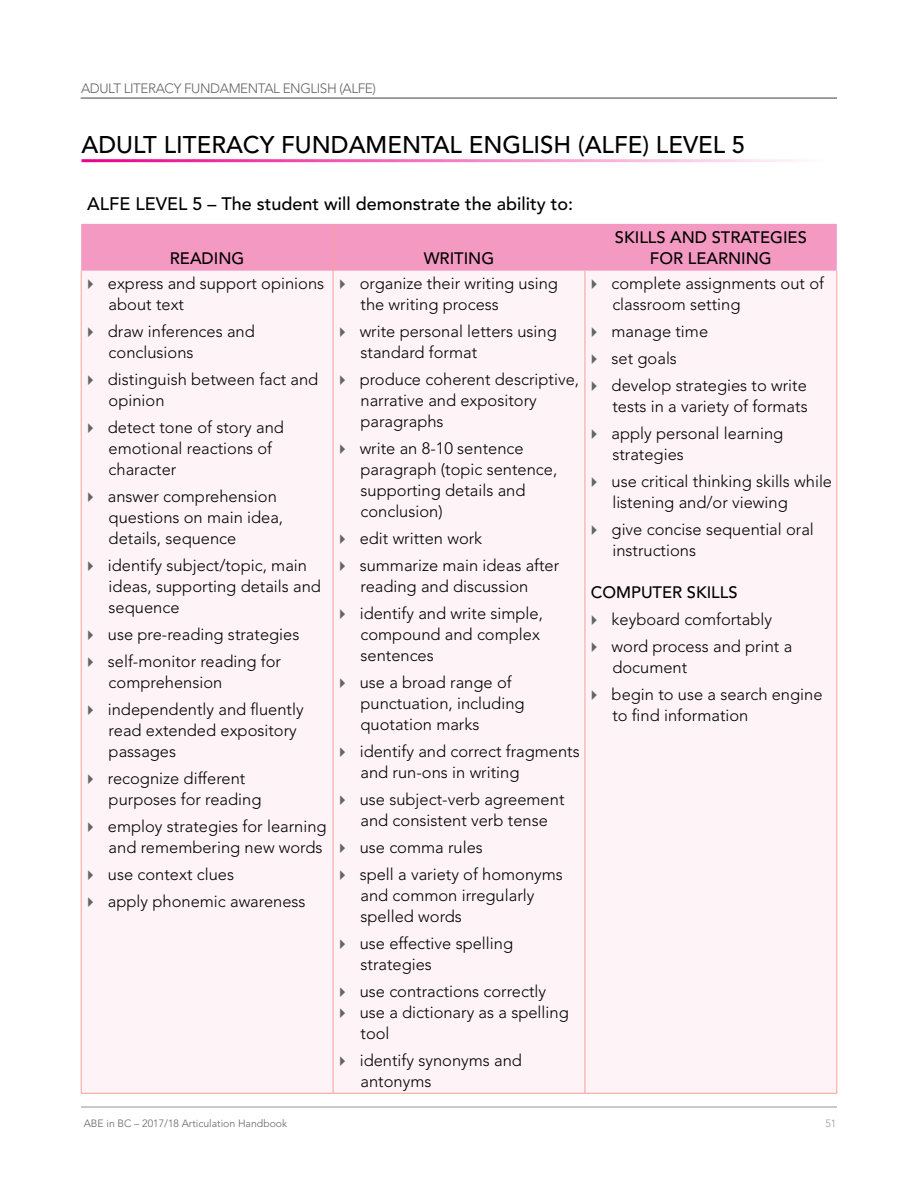
<style>
.page{position:relative;width:918px;height:1188px;background:#fff}
.page>*{position:absolute;margin:0;border:0;box-sizing:border-box;transform-origin:0 0}
.t1{font:500 24px "Avenir LT Std";color:#000}
.t2{font:500 18px "Avenir LT Std";color:#000}
.t3{font:300 16.5px/21px "Avenir LT Std";color:#000}
.t4{font:500 16.5px "Avenir LT Std";color:#000}
.t5{font:300 13.5px "Avenir LT Std";letter-spacing:-.03em;color:#636466}
.t6{font:300 10.5px "Avenir LT Std";color:#636466}
.t7{font:300 10.5px "Avenir LT Std";color:#939598}
</style>
<div class="page">
<hr style="left:81px;top:1107px;width:756px;height:1px;background:#939598">
<hr style="left:81px;top:98px;width:756px;height:1px;background:#000">
<hr style="left:81px;top:159px;width:756px;height:3px;background:#ec008c">
<div style="left:81px;top:224px;width:756px;height:47px;background:#f49ac2"></div>
<div style="left:82px;top:271px;width:755px;height:822px;background:#fef3f7"></div>
<hr style="left:333px;top:224px;width:1px;height:47px;background:#f7a193">
<hr style="left:81px;top:271px;width:1px;height:822px;background:#f7a193">
<hr style="left:333px;top:271px;width:1px;height:822px;background:#f7a193">
<hr style="left:585px;top:271px;width:1px;height:822px;background:#f7a193">
<hr style="left:837px;top:271px;width:1px;height:822px;background:#f7a193">
<hr style="left:81px;top:1093px;width:252px;height:1px;background:#f7a193">
<hr style="left:333px;top:1093px;width:252px;height:1px;background:#f7a193">
<hr style="left:585px;top:1093px;width:252px;height:1px;background:#f7a193">
<svg style="left:88px;top:279px;width:5px;height:10px"></svg>
<svg style="left:88px;top:327px;width:5px;height:10px"></svg>
<svg style="left:88px;top:375px;width:5px;height:10px"></svg>
<svg style="left:88px;top:423px;width:5px;height:10px"></svg>
<svg style="left:88px;top:492px;width:5px;height:10px"></svg>
<svg style="left:88px;top:561px;width:5px;height:10px"></svg>
<svg style="left:88px;top:630px;width:5px;height:10px"></svg>
<svg style="left:88px;top:657px;width:5px;height:10px"></svg>
<svg style="left:88px;top:705px;width:5px;height:10px"></svg>
<svg style="left:88px;top:774px;width:5px;height:10px"></svg>
<svg style="left:88px;top:822px;width:5px;height:10px"></svg>
<svg style="left:88px;top:870px;width:5px;height:10px"></svg>
<svg style="left:88px;top:897px;width:5px;height:10px"></svg>
<svg style="left:340px;top:279px;width:5px;height:10px"></svg>
<svg style="left:340px;top:327px;width:5px;height:10px"></svg>
<svg style="left:340px;top:375px;width:5px;height:10px"></svg>
<svg style="left:340px;top:444px;width:5px;height:10px"></svg>
<svg style="left:340px;top:534px;width:5px;height:10px"></svg>
<svg style="left:340px;top:561px;width:5px;height:10px"></svg>
<svg style="left:340px;top:609px;width:5px;height:10px"></svg>
<svg style="left:340px;top:678px;width:5px;height:10px"></svg>
<svg style="left:340px;top:747px;width:5px;height:10px"></svg>
<svg style="left:340px;top:795px;width:5px;height:10px"></svg>
<svg style="left:340px;top:843px;width:5px;height:10px"></svg>
<svg style="left:340px;top:870px;width:5px;height:10px"></svg>
<svg style="left:340px;top:939px;width:5px;height:10px"></svg>
<svg style="left:340px;top:987px;width:5px;height:10px"></svg>
<svg style="left:340px;top:1008px;width:5px;height:10px"></svg>
<svg style="left:340px;top:1056px;width:5px;height:10px"></svg>
<svg style="left:592px;top:279px;width:5px;height:10px"></svg>
<svg style="left:592px;top:327px;width:5px;height:10px"></svg>
<svg style="left:592px;top:354px;width:5px;height:10px"></svg>
<svg style="left:592px;top:381px;width:5px;height:10px"></svg>
<svg style="left:592px;top:429px;width:5px;height:10px"></svg>
<svg style="left:592px;top:477px;width:5px;height:10px"></svg>
<svg style="left:592px;top:525px;width:5px;height:10px"></svg>
<svg style="left:592px;top:615px;width:5px;height:10px"></svg>
<svg style="left:592px;top:642px;width:5px;height:10px"></svg>
<svg style="left:592px;top:690px;width:5px;height:10px"></svg>
<p class="t5" style="left:81px;top:80px;width:296px">ADULT LITERACY FUNDAMENTAL ENGLISH (ALFE)</p>
<h1 class="t1" style="left:81px;top:131px;width:665px">ADULT LITERACY FUNDAMENTAL ENGLISH (ALFE) LEVEL 5</h1>
<p class="t2" style="left:87px;top:194px;width:69px">ALFE LEVEL</p>
<p class="t2" style="left:193px;top:194px;width:382px">5 – THE STUDENT WILL DEMONSTRATE THE ABILITY TO:</p>
<p class="t4" style="left:170px;top:249px;width:22px">READING</p>
<p class="t4" style="left:424px;top:249px;width:26px">WRITING</p>
<p class="t3" style="left:108px;top:273px;width:218px">express and support opinions about text</p>
<p class="t3" style="left:108px;top:321px;width:149px">draw inferences and conclusions</p>
<p class="t3" style="left:108px;top:369px;width:212px">distinguish between fact and opinion</p>
<p class="t3" style="left:108px;top:417px;width:178px">detect tone of story and emotional reactions of character</p>
<p class="t3" style="left:108px;top:486px;width:177px">answer comprehension questions on main idea, details, sequence</p>
<p class="t3" style="left:108px;top:555px;width:215px">identify subject/topic, main ideas, supporting details and sequence</p>
<p class="t3" style="left:108px;top:621px;width:193px;line-height:27px">use pre-reading strategies self-monitor reading for</p>
<p class="t3" style="left:108px;top:669px;width:197px;line-height:27px">comprehension independently and fluently</p>
<p class="t3" style="left:109px;top:720px;width:190px">read extended expository passages</p>
<p class="t3" style="left:108px;top:768px;width:155px">recognize different purposes for reading</p>
<p class="t3" style="left:108px;top:816px;width:220px">employ strategies for learning and remembering new words</p>
<p class="t3" style="left:108px;top:861px;width:199px;line-height:27px">use context clues<br>apply phonemic awareness</p>
<p class="t3" style="left:360px;top:273px;width:200px">organize their writing using the writing process</p>
<p class="t3" style="left:360px;top:321px;width:199px">write personal letters using standard format</p>
<p class="t3" style="left:360px;top:369px;width:221px">produce coherent descriptive, narrative and expository paragraphs</p>
<p class="t3" style="left:360px;top:438px;width:199px">write an 8-10 sentence paragraph (topic sentence, supporting details and conclusion)</p>
<p class="t3" style="left:360px;top:525px;width:201px;line-height:27px">edit written work summarize main ideas after</p>
<p class="t3" style="left:360px;top:573px;width:185px;line-height:27px">reading and discussion identify and write simple,</p>
<p class="t3" style="left:361px;top:624px;width:181px">compound and complex sentences</p>
<p class="t3" style="left:360px;top:672px;width:166px">use a broad range of punctuation, including quotation marks</p>
<p class="t3" style="left:360px;top:741px;width:222px">identify and correct fragments and run-ons in writing</p>
<p class="t3" style="left:360px;top:789px;width:206px">use subject-verb agreement and consistent verb tense</p>
<p class="t3" style="left:360px;top:834px;width:205px;line-height:27px">use comma rules<br>spell a variety of homonyms</p>
<p class="t3" style="left:361px;top:885px;width:175px">and common irregularly spelled words</p>
<p class="t3" style="left:360px;top:933px;width:155px">use effective spelling strategies</p>
<p class="t3" style="left:360px;top:981px;width:211px">use contractions correctly use a dictionary as a spelling tool</p>
<p class="t3" style="left:360px;top:1050px;width:164px">identify synonyms and antonyms</p>
<p class="t4" style="left:615px;top:228px;width:19px">SKILLS</p>
<p class="t4" style="left:670px;top:228px;width:14px">AND</p>
<p class="t4" style="left:712px;top:228px;width:20px">STRATEGIES</p>
<p class="t4" style="left:650px;top:249px;width:12px">FOR</p>
<p class="t4" style="left:688px;top:249px;width:20px">LEARNING</p>
<p class="t3" style="left:612px;top:273px;width:214px">complete assignments out of classroom setting</p>
<p class="t3" style="left:612px;top:318px;width:197px;line-height:27px">manage time<br>set goals<br>develop strategies to write</p>
<p class="t3" style="left:612px;top:393px;width:198px;line-height:27px">tests in a variety of formats apply personal learning</p>
<p class="t3" style="left:612px;top:441px;width:222px;line-height:27px">strategies<br>use critical thinking skills while</p>
<p class="t3" style="left:612px;top:489px;width:204px;line-height:27px">listening and/or viewing give concise sequential oral</p>
<p class="t3" style="left:612px;top:540px;width:85px">instructions</p>
<p class="t4" style="left:591px;top:583px;width:24px">COMPUTER</p>
<p class="t4" style="left:687px;top:583px;width:19px">SKILLS</p>
<p class="t3" style="left:612px;top:606px;width:182px;line-height:27px">keyboard comfortably word process and print a</p>
<p class="t3" style="left:612px;top:654px;width:212px;line-height:27px">document<br>begin to use a search engine</p>
<p class="t3" style="left:612px;top:705px;width:138px">to find information</p>
<p class="t6" style="left:84px;top:1117px;width:205px">ABE in BC – 2017/18 Articulation Handbook</p>
<p class="t7" style="left:825px;top:1117px;width:12px">51</p>
</div>
